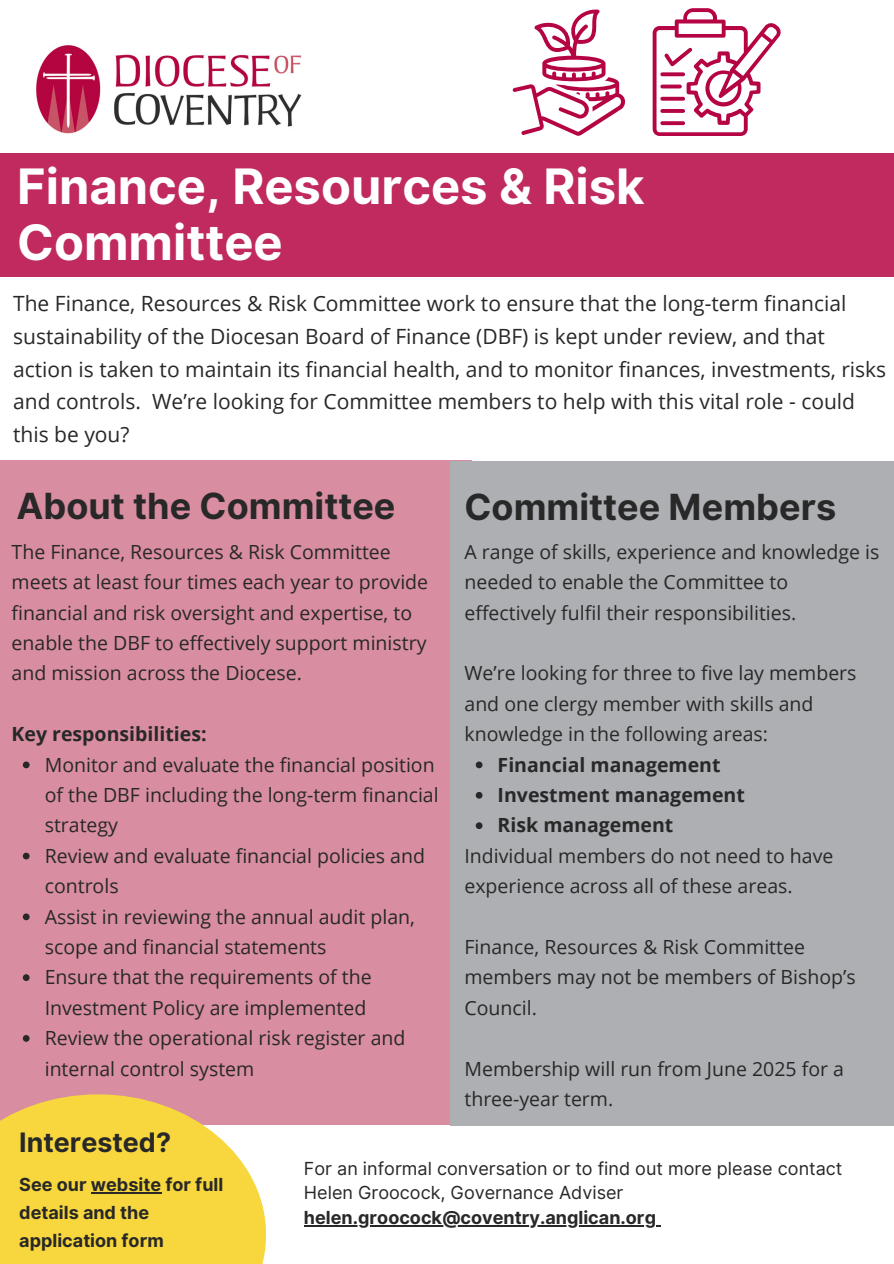
<style>
.page{position:relative;width:894px;height:1264px;background:#fff}
.page>*{position:absolute;margin:0;border:0;box-sizing:border-box;transform-origin:0 0}
.t1{font:700 48.9px/55.8px "Inter";color:#fff}
.t2{font:700 36px "Inter";color:#282829}
.t3{font:700 26.85px "Inter";color:#282829}
.t4{font:21px/32.7px "Open Sans";color:#282829}
.t5{font:19.5px/30.3px "Open Sans";color:#282829}
.t6{font:700 19.5px "Open Sans";color:#282829}
.t7{font:700 18px/28.2px "Inter";color:#282829}
.t8{font:18px "Inter";color:#282829}
</style>
<div class="page">
<div style="left:0;top:461px;width:471px;height:663px;background:#d88da0"></div>
<div style="left:450px;top:461px;width:443px;height:664px;background:#adafb2"></div>
<img style="left:36px;top:45px;width:266px;height:89px">
<div style="left:0;top:1094px;width:265px;height:169px;background:#f7d73d"></div>
<div style="left:0;top:153px;width:893px;height:123px;background:#c02a5f"></div>
<svg style="left:512px;top:9px;width:114px;height:127px"></svg>
<svg style="left:652px;top:8px;width:129px;height:128px"></svg>
<svg style="left:660px;top:72px;width:24px;height:4px"></svg>
<hr style="left:660px;top:85px;width:21px;height:3px;background:#b50443;border-radius:2px">
<svg style="left:660px;top:97px;width:24px;height:4px"></svg>
<svg style="left:660px;top:109px;width:24px;height:4px"></svg>
<svg style="left:660px;top:121px;width:24px;height:4px"></svg>
<hr style="left:91px;top:1191px;width:70px;height:2px;background:#282829">
<svg style="left:23px;top:761px;width:7px;height:7px"></svg>
<svg style="left:23px;top:852px;width:7px;height:7px"></svg>
<svg style="left:23px;top:913px;width:7px;height:7px"></svg>
<svg style="left:23px;top:974px;width:7px;height:7px"></svg>
<svg style="left:23px;top:1035px;width:7px;height:6px"></svg>
<svg style="left:475px;top:761px;width:7px;height:7px"></svg>
<svg style="left:475px;top:792px;width:7px;height:6px"></svg>
<svg style="left:475px;top:822px;width:7px;height:7px"></svg>
<hr style="left:304px;top:1225px;width:352px;height:1px;background:#282829">
<p class="t1" style="left:17px;top:158px;width:628px">Finance, Resources &amp; Risk<br>Committee</p>
<p class="t4" style="left:13px;top:287px;width:874px">The Finance, Resources &amp; Risk Committee work to ensure that the long-term financial sustainability of the Diocesan Board of Finance (DBF) is kept under review, and that action is taken to maintain its financial health, and to monitor finances, investments, risks and controls. We’re looking for Committee members to help with this vital role - could this be you?</p>
<h1 class="t2" style="left:17px;top:484px;width:380px">About the Committee</h1>
<h5 class="t5" style="left:12px;top:536px;width:418px">The Finance, Resources &amp; Risk Committee meets at least four times each year to provide financial and risk oversight and expertise, to enable the DBF to effectively support ministry and mission across the Diocese.</h5>
<h2 class="t6" style="left:12px;top:720px;width:196px">Key responsibilities:</h2>
<h2 class="t5" style="left:45px;top:749px;width:395px">Monitor and evaluate the financial position of the DBF including the long-term financial strategy</h2>
<h5 class="t5" style="left:45px;top:840px;width:382px">Review and evaluate financial policies and controls</h5>
<h5 class="t5" style="left:45px;top:900px;width:371px">Assist in reviewing the annual audit plan, scope and financial statements</h5>
<p class="t5" style="left:45px;top:961px;width:328px">Ensure that the requirements of the<br>Investment Policy are implemented</p>
<p class="t5" style="left:45px;top:1022px;width:362px">Review the operational risk register and internal control system</p>
<p class="t3" style="left:19px;top:1126px;width:153px">Interested?</p>
<p class="t2" style="left:464px;top:485px;width:373px">Committee Members</p>
<h5 class="t5" style="left:464px;top:536px;width:416px">A range of skills, experience and knowledge is needed to enable the Committee to effectively fulfil their responsibilities.</h5>
<h5 class="t5" style="left:464px;top:657px;width:393px">We’re looking for three to five lay members and one clergy member with skills and knowledge in the following areas:</h5>
<h5 class="t6" style="left:497px;top:750px;width:224px">Financial management</h5>
<h5 class="t6" style="left:497px;top:781px;width:248px">Investment management</h5>
<h4 class="t6" style="left:497px;top:811px;width:177px">Risk management</h4>
<p class="t5" style="left:464px;top:840px;width:370px">Individual members do not need to have experience across all of these areas.</p>
<p class="t5" style="left:464px;top:931px;width:392px">Finance, Resources &amp; Risk Committee members may not be members of Bishop’s<br>Council.</p>
<p class="t5" style="left:464px;top:1052px;width:381px">Membership will run from June 2025 for a three-year term.</p>
<p class="t7" style="left:19px;top:1170px;width:205px">See our website for full details and the application form</p>
<p class="t8" style="left:304px;top:1157px;width:540px">For an informal conversation or to find out more please contact</p>
<h3 class="t8" style="left:304px;top:1181px;width:321px">Helen Groocock, Governance Adviser</h3>
<h6 class="t7" style="left:304px;top:1203px;width:353px">helen.groocock@coventry.anglican.org</h6>
</div>
